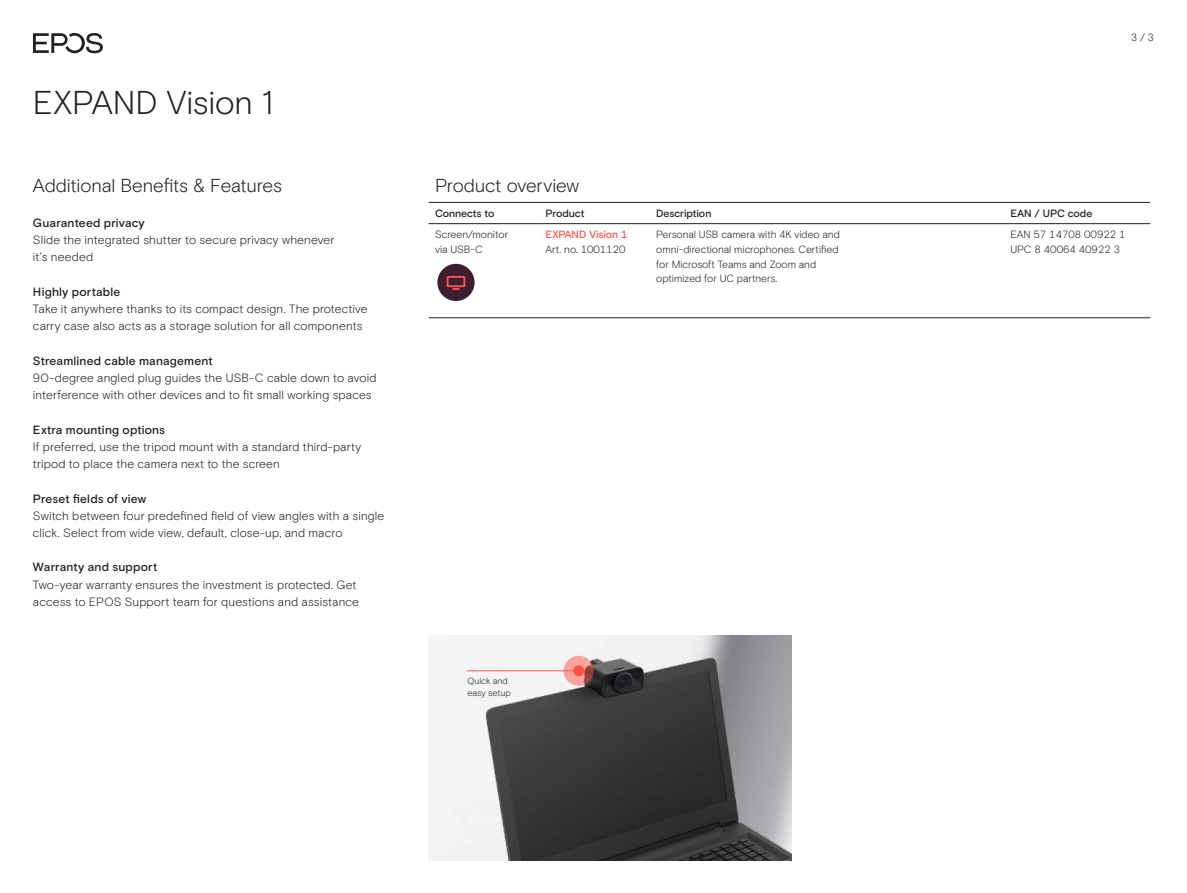
<style>
.page{position:relative;width:1187px;height:893px;background:#fff}
.page>*{position:absolute;margin:0;border:0;box-sizing:border-box;transform-origin:0 0}
.t1{font:300 33px "EPOS Basis";letter-spacing:-.005em;color:#231f20}
.t2{font:300 18.75px "EPOS Basis";letter-spacing:-.01em;color:#231f20}
.t3{font:300 12px/17.2px "EPOS Basis";letter-spacing:.01em;color:#231f20}
.t4{font:500 12px "EPOS Basis";letter-spacing:.015em;color:#231f20}
.t5{font:300 10.5px/14.7px "EPOS Basis";color:#231f20}
.t6{font:500 10.5px "EPOS Basis";letter-spacing:-.005em;color:#231f20}
.t7{font:500 10.5px "EPOS Basis";color:#ff5549}
.t8{font:300 9px/12px "EPOS Basis";letter-spacing:-.005em;color:#231f20}
</style>
<div class="page">
<img style="left:452px;top:636px;width:339px;height:224px">
<svg style="left:563px;top:656px;width:30px;height:30px"></svg>
<div style="left:573px;top:665px;width:11px;height:11px;background:#ff5549;border-radius:50%"></div>
<hr style="left:467px;top:670px;width:111px;height:1px;background:#ff5549">
<hr style="left:539px;top:223px;width:110px;height:1px;background:#231f20">
<hr style="left:1003px;top:223px;width:147px;height:1px;background:#231f20">
<hr style="left:649px;top:202px;width:184px;height:1px;background:#231f20">
<hr style="left:833px;top:202px;width:170px;height:1px;background:#231f20">
<hr style="left:1003px;top:202px;width:147px;height:1px;background:#231f20">
<hr style="left:428px;top:202px;width:111px;height:1px;background:#231f20">
<hr style="left:539px;top:202px;width:110px;height:1px;background:#231f20">
<hr style="left:539px;top:317px;width:110px;height:1px;background:#231f20">
<hr style="left:1003px;top:317px;width:147px;height:1px;background:#231f20">
<hr style="left:428px;top:223px;width:111px;height:1px;background:#231f20">
<hr style="left:428px;top:317px;width:111px;height:1px;background:#231f20">
<hr style="left:649px;top:317px;width:184px;height:1px;background:#231f20">
<hr style="left:833px;top:317px;width:170px;height:1px;background:#231f20">
<hr style="left:649px;top:223px;width:184px;height:1px;background:#231f20">
<hr style="left:833px;top:223px;width:170px;height:1px;background:#231f20">
<div style="left:437px;top:264px;width:37px;height:37px;background:#3f1e31;border-radius:50%"></div>
<svg style="left:446px;top:276px;width:19px;height:14px"></svg>
<svg style="left:33px;top:33px;width:70px;height:20px"></svg>
<h1 class="t1" style="left:33px;top:83px;width:242px">EXPAND Vision 1</h1>
<h2 class="t2" style="left:33px;top:174px;width:250px">Additional Benefits &amp; Features</h2>
<p class="t4" style="left:33px;top:215px;width:113px">Guaranteed privacy</p>
<p class="t3" style="left:33px;top:231px;width:303px">Slide the integrated shutter to secure privacy whenever it’s needed</p>
<p class="t4" style="left:33px;top:284px;width:89px">Highly portable</p>
<p class="t3" style="left:33px;top:300px;width:336px">Take it anywhere thanks to its compact design. The protective carry case also acts as a storage solution for all components</p>
<p class="t4" style="left:33px;top:353px;width:181px">Streamlined cable management</p>
<p class="t3" style="left:33px;top:369px;width:345px">90-degree angled plug guides the USB-C cable down to avoid interference with other devices and to fit small working spaces</p>
<p class="t4" style="left:33px;top:422px;width:134px">Extra mounting options</p>
<p class="t3" style="left:33px;top:438px;width:330px">If preferred, use the tripod mount with a standard third-party tripod to place the camera next to the screen</p>
<p class="t4" style="left:33px;top:491px;width:115px">Preset fields of view</p>
<p class="t3" style="left:33px;top:507px;width:353px">Switch between four predefined field of view angles with a single click. Select from wide view, default, close-up, and macro</p>
<p class="t4" style="left:33px;top:560px;width:126px">Warranty and support</p>
<p class="t3" style="left:33px;top:576px;width:327px">Two-year warranty ensures the investment is protected. Get access to EPOS Support team for questions and assistance</p>
<p class="t5" style="left:1130px;top:30px;width:24px">3 / 3</p>
<h2 class="t2" style="left:435px;top:174px;width:146px">Product overview</h2>
<p class="t6" style="left:435px;top:207px;width:61px">Connects to</p>
<p class="t6" style="left:545px;top:207px;width:40px">Product</p>
<p class="t6" style="left:656px;top:207px;width:57px">Description</p>
<p class="t6" style="left:1010px;top:207px;width:83px">EAN / UPC code</p>
<p class="t5" style="left:435px;top:227px;width:75px">Screen/monitor via USB-C</p>
<p class="t7" style="left:545px;top:228px;width:84px">EXPAND Vision 1</p>
<p class="t5" style="left:656px;top:227px;width:185px">Personal USB camera with 4K video and omni-directional microphones. Certified for Microsoft Teams and Zoom and optimized for UC partners.</p>
<p class="t5" style="left:1010px;top:227px;width:117px">EAN 57 14708 00922 1<br>UPC 8 40064 40922 3</p>
<p class="t5" style="left:545px;top:242px;width:81px">Art. no. 1001120</p>
<p class="t8" style="left:467px;top:675px;width:45px">Quick and easy setup</p>
</div>
